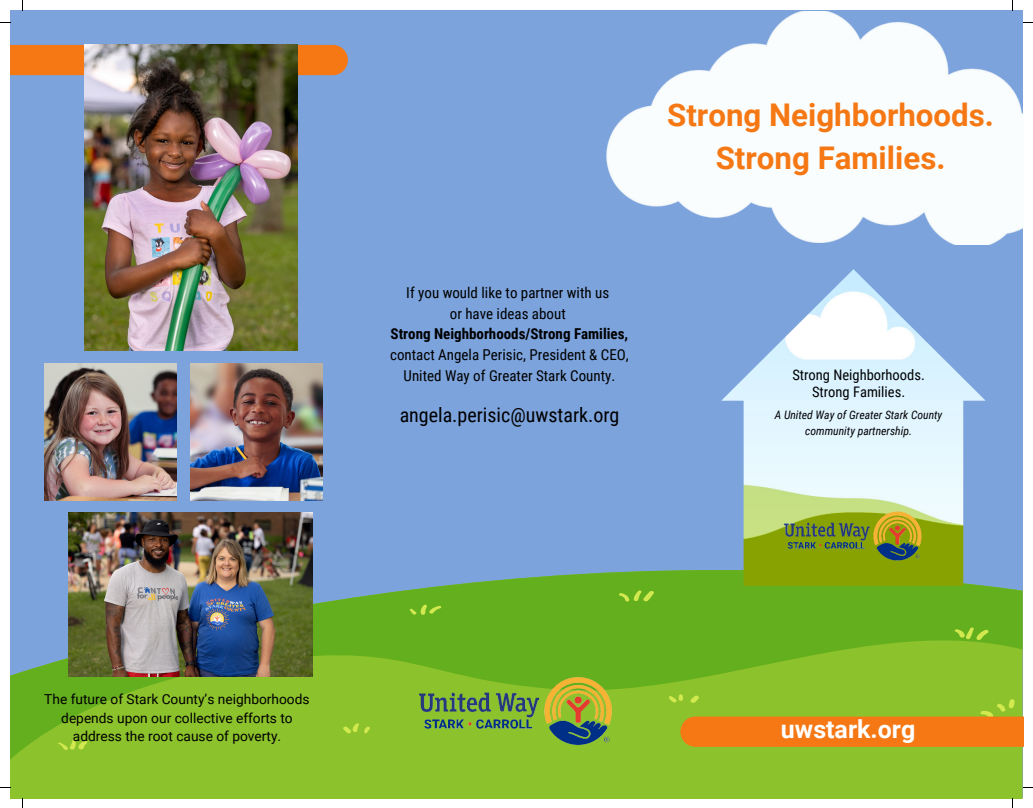
<style>
.page{position:relative;width:1033px;height:808px;background:#fff}
.page>*{position:absolute;margin:0;border:0;box-sizing:border-box;transform-origin:0 0}
.t1{font:700 31.25px "Roboto";color:#f57814}
.t2{font:700 25px "Roboto";color:#fff}
.t3{font:20px "Roboto Condensed";color:#000}
.t4{font:15px/20.6px "Roboto Condensed";color:#000;text-align:center}
.t5{font:700 15px "Roboto Condensed";color:#000}
.t6{font:14.5px "Roboto Condensed";color:#000}
.t7{font:13.75px/18.8px "Roboto";color:#000;text-align:center}
.t8{font:italic 11.62px/16px "Roboto Condensed";color:#000;text-align:center}
</style>
<div class="page">
<div style="left:10px;top:10px;width:1013px;height:788px;background:#7ca3dc"></div>
<div style="left:10px;top:773px;width:1012px;height:25px;background:#8cc22c"></div>
<svg style="left:10px;top:513px;width:1012px;height:260px"></svg>
<svg style="left:58px;top:738px;width:30px;height:12px"></svg>
<svg style="left:618px;top:589px;width:37px;height:13px"></svg>
<svg style="left:409px;top:604px;width:33px;height:11px"></svg>
<svg style="left:342px;top:722px;width:29px;height:12px"></svg>
<svg style="left:953px;top:626px;width:36px;height:14px"></svg>
<img style="left:721px;top:269px;width:264px;height:316px">
<img style="left:784px;top:510px;width:138px;height:51px">
<div style="left:10px;top:45px;width:338px;height:30px;background:#f57814"></div>
<img style="left:84px;top:45px;width:214px;height:305px">
<img style="left:606px;top:11px;width:417px;height:234px">
<img style="left:420px;top:675px;width:194px;height:71px">
<img style="left:45px;top:363px;width:132px;height:137px">
<img style="left:191px;top:363px;width:132px;height:137px">
<img style="left:69px;top:513px;width:243px;height:163px">
<svg style="left:668px;top:693px;width:355px;height:53px;background:#c49b1f"></svg>
<p class="t1" style="left:667px;top:97px;width:328px">Strong Neighborhoods.</p>
<p class="t1" style="left:715px;top:140px;width:231px">Strong Families.</p>
<p class="t4" style="left:406px;top:283px;width:204px">If you would like to partner with us</p>
<p class="t4" style="left:450px;top:303px;width:117px">or have ideas about</p>
<p class="t5" style="left:390px;top:325px;width:239px">Strong Neighborhoods/Strong Families,</p>
<p class="t4" style="left:390px;top:344px;width:240px">contact Angela Perisic, President &amp; CEO,<br>United Way of Greater Stark County.</p>
<p class="t3" style="left:399px;top:403px;width:221px">angela.perisic@uwstark.org</p>
<p class="t6" style="left:792px;top:366px;width:134px">Strong Neighborhoods.</p>
<p class="t6" style="left:812px;top:383px;width:95px">Strong Families.</p>
<p class="t8" style="left:774px;top:407px;width:169px">A United Way of Greater Stark County community partnership.</p>
<p class="t7" style="left:44px;top:689px;width:267px">The future of Stark County’s neighborhoods depends upon our collective efforts to address the root cause of poverty.</p>
<p class="t2" style="left:781px;top:714px;width:136px">uwstark.org</p>
</div>
